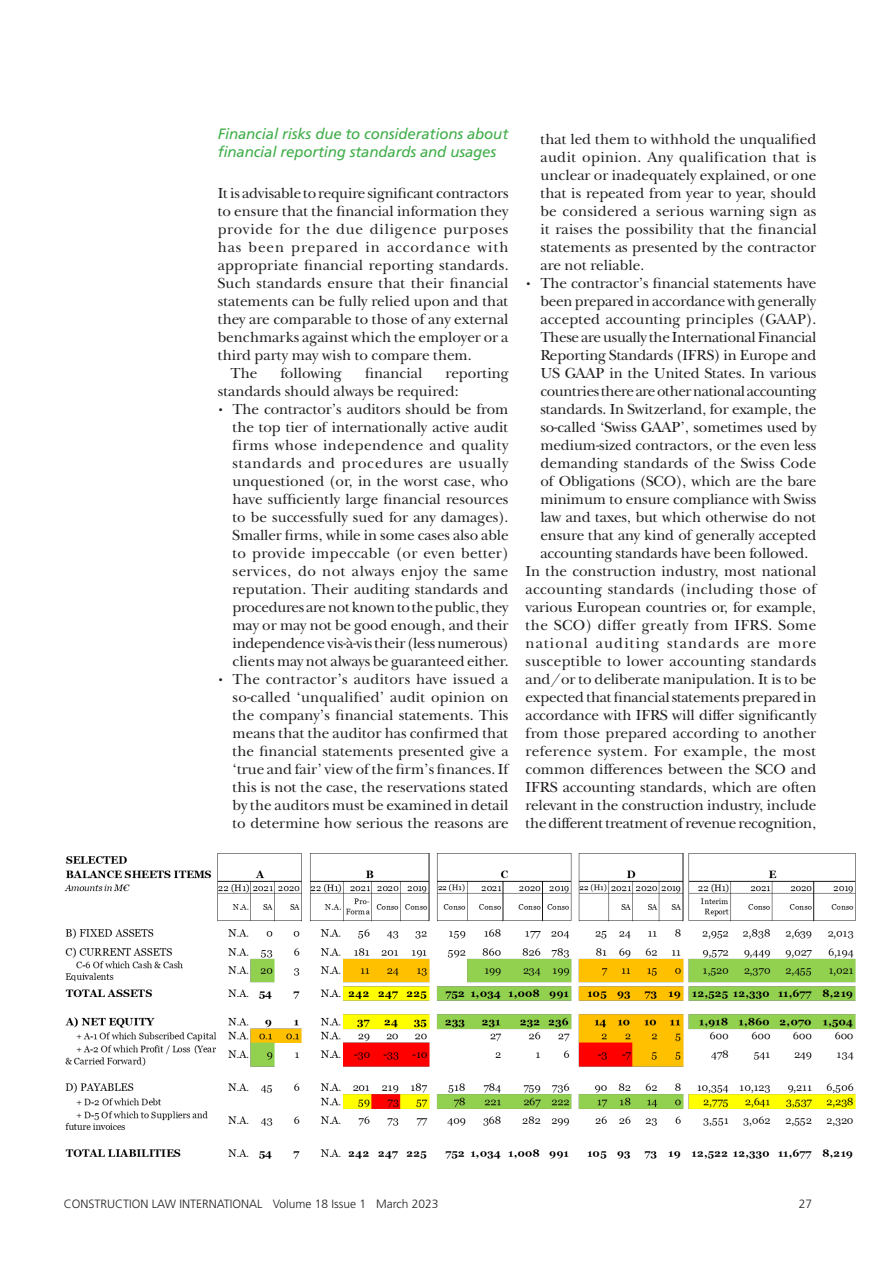
<style>
.page{position:relative;width:893px;height:1263px;background:#fff}
.page>*{position:absolute;margin:0;border:0;box-sizing:border-box;transform-origin:0 0}
.body_copy_1st_paragr{font:15px/18px "New Baskerville ITC";letter-spacing:-.01em;color:#231f20;text-align:justify}
.D-head_-_green{font:italic 15px/18.3px "Frutiger LT Pro";letter-spacing:-.01em;color:#40ae49}
.body_copy{font:15px/18px "New Baskerville ITC";color:#231f20}
.t1{font:300 12px "Frutiger LT Pro";color:#231f20}
</style>
<div class="page">
<img style="left:64px;top:853px;width:791px;height:306px">
<p class="D-head_-_green" style="left:218px;top:125px;width:292px">Financial risks due to considerations about financial reporting standards and usages</p>
<p class="body_copy_1st_paragr" style="left:218px;top:185px;width:292px">It is advisable to require significant contractors to ensure that the financial information they provide for the due diligence purposes has been prepared in accordance with appropriate financial reporting standards.<br>Such standards ensure that their financial statements can be fully relied upon and that they are comparable to those of any external benchmarks against which the employer or a third party may wish to compare them.</p>
<p class="body_copy" style="left:230px;top:365px;width:28px">The</p>
<p class="body_copy" style="left:280px;top:365px;width:63px">following</p>
<p class="body_copy" style="left:365px;top:365px;width:59px">financial</p>
<p class="body_copy" style="left:218px;top:365px;width:292px;text-indent:228px">reporting standards should always be required:</p>
<p class="body_copy_1st_paragr" style="left:233px;top:401px;width:278px;text-indent:-15px">• The contractor’s auditors should be from the top tier of internationally active audit firms whose independence and quality standards and procedures are usually unquestioned (or, in the worst case, who have sufficiently large financial resources to be successfully sued for any damages).<br>Smaller firms, while in some cases also able to provide impeccable (or even better) services, do not always enjoy the same reputation. Their auditing standards and procedures are not known to the public, they may or may not be good enough, and their independence vis-à-vis their (less numerous) clients may not always be guaranteed either.</p>
<p class="body_copy_1st_paragr" style="left:233px;top:671px;width:278px;text-indent:-15px">• The contractor’s auditors have issued a so-called ‘unqualified’ audit opinion on the company’s financial statements. This means that the auditor has confirmed that the financial statements presented give a ‘true and fair’ view of the firm’s finances. If this is not the case, the reservations stated by the auditors must be examined in detail to determine how serious the reasons are</p>
<p class="body_copy_1st_paragr" style="left:540px;top:131px;width:278px">that led them to withhold the unqualified audit opinion. Any qualification that is unclear or inadequately explained, or one that is repeated from year to year, should be considered a serious warning sign as it raises the possibility that the financial statements as presented by the contractor are not reliable.</p>
<p class="body_copy_1st_paragr" style="left:540px;top:275px;width:278px;text-indent:-15px">• The contractor’s financial statements have been prepared in accordance with generally accepted accounting principles (GAAP).<br>These are usually the International Financial Reporting Standards (IFRS) in Europe and US GAAP in the United States. In various countries there are other national accounting standards. In Switzerland, for example, the so-called ‘Swiss GAAP’, sometimes used by medium-sized contractors, or the even less demanding standards of the Swiss Code of Obligations (SCO), which are the bare minimum to ensure compliance with Swiss law and taxes, but which otherwise do not ensure that any kind of generally accepted accounting standards have been followed.</p>
<p class="body_copy_1st_paragr" style="left:526px;top:563px;width:292px">In the construction industry, most national accounting standards (including those of various European countries or, for example, the SCO) differ greatly from IFRS. Some national auditing standards are more susceptible to lower accounting standards and/or to deliberate manipulation. It is to be expected that financial statements prepared in accordance with IFRS will differ significantly from those prepared according to another reference system. For example, the most common differences between the SCO and IFRS accounting standards, which are often relevant in the construction industry, include the different treatment of revenue recognition,</p>
<p class="t1" style="left:64px;top:1197px;width:376px">CONSTRUCTION LAW INTERNATIONAL Volume 18 Issue 1 March 2023</p>
<p class="t1" style="left:799px;top:1197px;width:15px">27</p>
</div>
